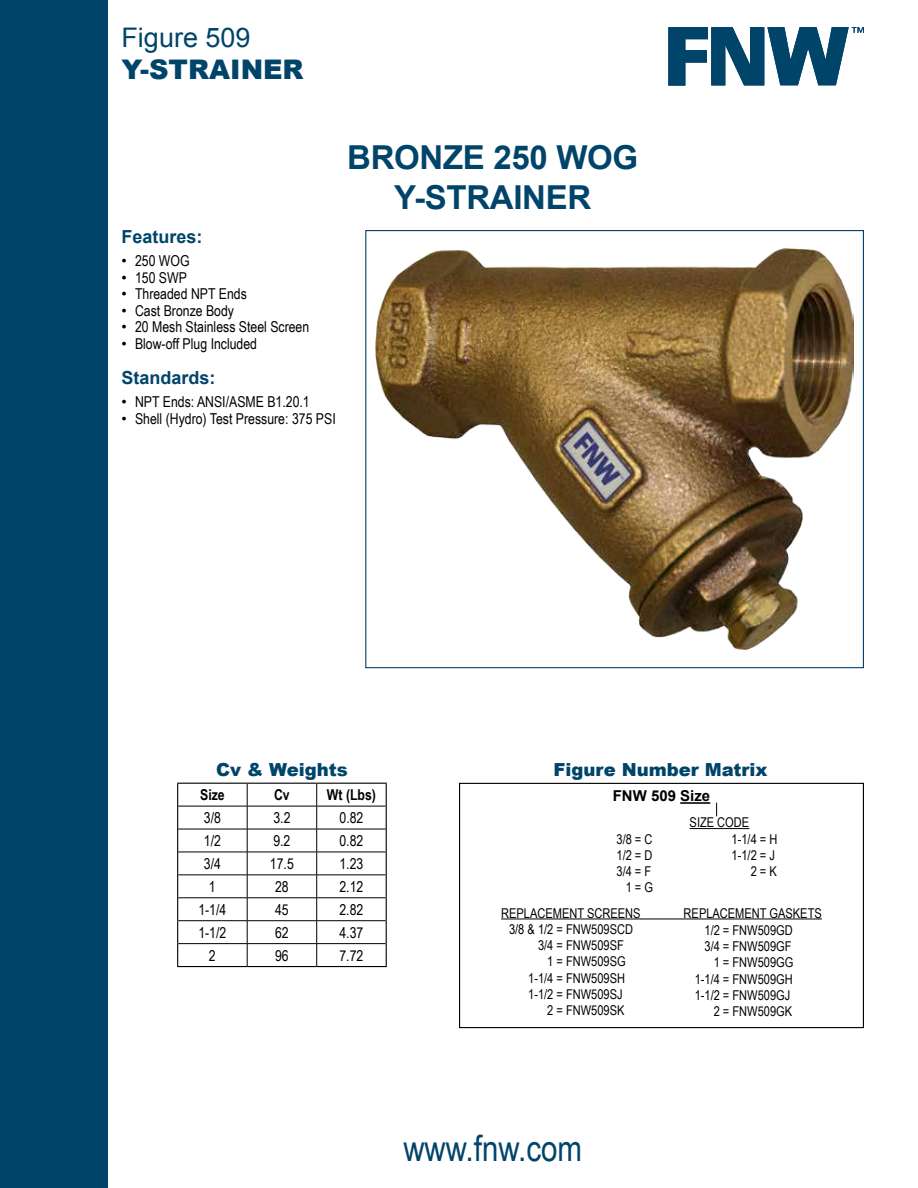
<style>
.page{position:relative;width:918px;height:1188px;background:#fff}
.page>*{position:absolute;margin:0;border:0;box-sizing:border-box;transform-origin:0 0}
.t1{font:36px "Arial Narrow";color:#00446a}
.t2{font:700 33px/39.6px "Arial";letter-spacing:-.01em;color:#00446a;text-align:center}
.t3{font:900 27px "Arial";color:#00446a}
.t4{font:27px "Arial";color:#00446a}
.t5{font:900 18px "Arial";color:#00446a}
.t6{font:700 18px "Arial";color:#00446a}
.t7{font:15px "Arial Narrow";color:#000}
.t8{font:700 15px "Arial Narrow";color:#000}
.t9{font:700 15px "Arial";color:#000}
.t10{font:13.5px/16.2px "Arial Narrow";color:#000;text-align:right}
.s1{font-family:"Arial"}
</style>
<div class="page">
<div style="left:0;top:0;width:108px;height:1188px;background:#00446a"></div>
<svg style="left:668px;top:27px;width:196px;height:59px"></svg>
<img style="left:376px;top:248px;width:477px;height:402px">
<hr style="left:178px;top:806px;width:69px;height:1px;background:#000">
<hr style="left:247px;top:806px;width:70px;height:1px;background:#000">
<hr style="left:317px;top:806px;width:69px;height:1px;background:#000">
<hr style="left:178px;top:829px;width:69px;height:1px;background:#000">
<hr style="left:247px;top:829px;width:70px;height:1px;background:#000">
<hr style="left:317px;top:829px;width:69px;height:1px;background:#000">
<hr style="left:178px;top:852px;width:69px;height:1px;background:#000">
<hr style="left:247px;top:852px;width:70px;height:1px;background:#000">
<hr style="left:317px;top:852px;width:69px;height:1px;background:#000">
<hr style="left:178px;top:875px;width:69px;height:1px;background:#000">
<hr style="left:247px;top:875px;width:70px;height:1px;background:#000">
<hr style="left:317px;top:875px;width:69px;height:1px;background:#000">
<hr style="left:178px;top:898px;width:69px;height:1px;background:#000">
<hr style="left:247px;top:898px;width:70px;height:1px;background:#000">
<hr style="left:317px;top:898px;width:69px;height:1px;background:#000">
<hr style="left:178px;top:920px;width:69px;height:1px;background:#000">
<hr style="left:247px;top:920px;width:70px;height:1px;background:#000">
<hr style="left:317px;top:920px;width:69px;height:1px;background:#000">
<hr style="left:178px;top:943px;width:69px;height:1px;background:#000">
<hr style="left:247px;top:943px;width:70px;height:1px;background:#000">
<svg style="left:247px;top:784px;width:1px;height:182px"></svg>
<hr style="left:317px;top:943px;width:69px;height:1px;background:#000">
<svg style="left:316px;top:784px;width:1px;height:182px"></svg>
<hr style="left:177px;top:783px;width:70px;height:1px;background:#000">
<hr style="left:247px;top:783px;width:70px;height:1px;background:#000">
<hr style="left:317px;top:783px;width:70px;height:1px;background:#000">
<svg style="left:177px;top:784px;width:1px;height:182px"></svg>
<svg style="left:386px;top:784px;width:1px;height:182px"></svg>
<hr style="left:177px;top:966px;width:70px;height:1px;background:#000">
<hr style="left:247px;top:966px;width:70px;height:1px;background:#000">
<hr style="left:317px;top:966px;width:70px;height:1px;background:#000">
<div style="left:459px;top:783px;width:405px;height:245px;border:1px solid #000"></div>
<hr style="left:680px;top:802px;width:30px;height:2px;background:#000">
<svg style="left:716px;top:803px;width:1px;height:13px"></svg>
<hr style="left:690px;top:828px;width:59px;height:1px;background:#000">
<hr style="left:501px;top:918px;width:321px;height:1px;background:#000">
<h3 class="t4" style="left:122px;top:19px;width:131px">Figure 509</h3>
<h3 class="t3" style="left:122px;top:50px;width:184px">Y-STRAINER</h3>
<h3 class="t6" style="left:122px;top:225px;width:83px">Features:</h3>
<p class="t7" style="left:122px;top:250px;width:70px"><span class="s1">•</span> 250 WOG</p>
<p class="t7" style="left:122px;top:267px;width:67px"><span class="s1">•</span> 150 SWP</p>
<p class="t7" style="left:122px;top:283px;width:127px"><span class="s1">•</span> Threaded NPT Ends</p>
<p class="t7" style="left:122px;top:300px;width:114px"><span class="s1">•</span> Cast Bronze Body</p>
<p class="t7" style="left:122px;top:316px;width:189px"><span class="s1">•</span> 20 Mesh Stainless Steel Screen</p>
<p class="t7" style="left:122px;top:333px;width:137px"><span class="s1">•</span> Blow-off Plug Included</p>
<h3 class="t6" style="left:122px;top:366px;width:96px">Standards:</h3>
<p class="t7" style="left:122px;top:391px;width:190px"><span class="s1">•</span> NPT Ends: ANSI/ASME B1.20.1</p>
<p class="t7" style="left:122px;top:407px;width:216px"><span class="s1">•</span> Shell (Hydro) Test Pressure: 375 PSI</p>
<h2 class="t2" style="left:347px;top:139px;width:292px">BRONZE 250 WOG<br>Y-STRAINER</h2>
<h3 class="t5" style="left:216px;top:756px;width:133px">Cv &amp; Weights</h3>
<h3 class="t5" style="left:554px;top:756px;width:215px">Figure Number Matrix</h3>
<p class="t9" style="left:613px;top:786px;width:99px">FNW 509 Size</p>
<p class="t10" style="left:732px;top:830px;width:47px">1-1/4 = H<br>1-1/2 = J<br>2 = K</p>
<p class="t8" style="left:200px;top:783px;width:26px">Size</p>
<p class="t8" style="left:274px;top:783px;width:17px">Cv</p>
<p class="t8" style="left:327px;top:783px;width:51px">Wt (Lbs)</p>
<p class="t7" style="left:204px;top:807px;width:19px">3/8</p>
<p class="t7" style="left:273px;top:807px;width:19px">3.2</p>
<p class="t7" style="left:339px;top:807px;width:25px">0.82</p>
<p class="t7" style="left:204px;top:830px;width:19px">1/2</p>
<p class="t7" style="left:273px;top:830px;width:19px">9.2</p>
<p class="t7" style="left:339px;top:830px;width:25px">0.82</p>
<p class="t7" style="left:204px;top:853px;width:19px">3/4</p>
<p class="t7" style="left:270px;top:853px;width:25px">17.5</p>
<p class="t7" style="left:339px;top:853px;width:25px">1.23</p>
<p class="t7" style="left:209px;top:875px;width:8px">1</p>
<p class="t7" style="left:275px;top:875px;width:15px">28</p>
<p class="t7" style="left:339px;top:875px;width:25px">2.12</p>
<p class="t7" style="left:198px;top:898px;width:30px">1-1/4</p>
<p class="t7" style="left:275px;top:898px;width:15px">45</p>
<p class="t7" style="left:339px;top:898px;width:25px">2.82</p>
<p class="t7" style="left:198px;top:921px;width:30px">1-1/2</p>
<p class="t7" style="left:275px;top:921px;width:15px">62</p>
<p class="t7" style="left:339px;top:921px;width:25px">4.37</p>
<p class="t7" style="left:209px;top:944px;width:8px">2</p>
<p class="t7" style="left:275px;top:944px;width:15px">96</p>
<p class="t7" style="left:339px;top:944px;width:25px">7.72</p>
<p class="t10" style="left:690px;top:814px;width:61px">SIZE CODE</p>
<p class="t10" style="left:617px;top:830px;width:38px">3/8 = C<br>1/2 = D<br>3/4 = F<br>1 = G</p>
<p class="t10" style="left:501px;top:904px;width:141px">REPLACEMENT SCREENS</p>
<p class="t10" style="left:705px;top:904px;width:119px;line-height:17.5px;text-align:left;text-indent:-21px">REPLACEMENT GASKETS<br>1/2 = FNW509GD</p>
<p class="t10" style="left:695px;top:938px;width:100px">3/4 = FNW509GF<br>1 = FNW509GG<br>1-1/4 = FNW509GH<br>1-1/2 = FNW509GJ<br>2 = FNW509GK</p>
<p class="t10" style="left:509px;top:921px;width:125px">3/8 &amp; 1/2 = FNW509SCD</p>
<p class="t10" style="left:538px;top:937px;width:87px">3/4 = FNW509SF</p>
<p class="t10" style="left:547px;top:953px;width:80px">1 = FNW509SG</p>
<p class="t10" style="left:528px;top:969px;width:98px">1-1/4 = FNW509SH</p>
<p class="t10" style="left:528px;top:985px;width:96px">1-1/2 = FNW509SJ</p>
<p class="t10" style="left:547px;top:1002px;width:79px">2 = FNW509SK</p>
<h1 class="t1" style="left:403px;top:1122px;width:180px">www.fnw.com</h1>
</div>
